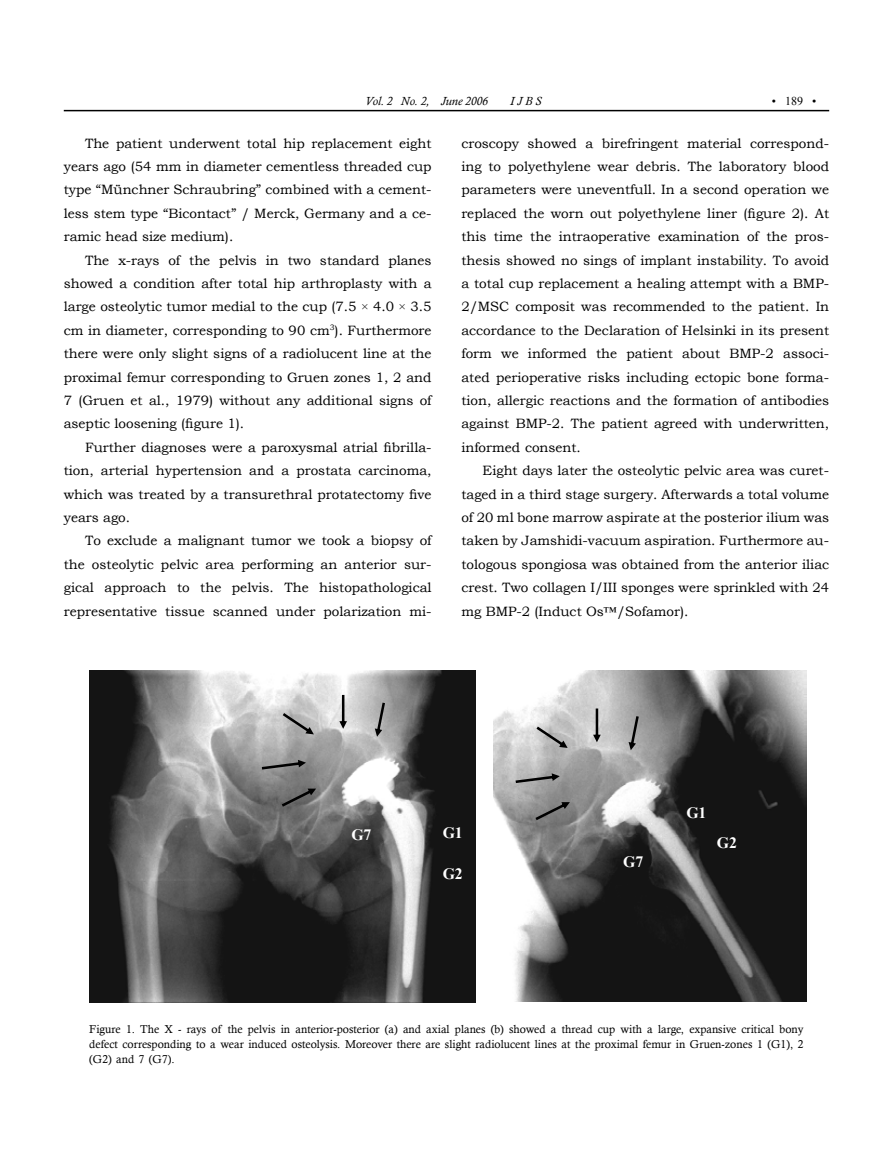
<style>
.page{position:relative;width:893px;height:1153px;background:#fff}
.page>*{position:absolute;margin:0;border:0;box-sizing:border-box;transform-origin:0 0}
.t1{font:700 15.75px "Times New Roman";color:#fff}
.t2{font:13.5px/23.4px "Bookman Old Style";color:#000;text-align:justify}
.t3{font:italic 12px "Calisto";color:#000}
.t4{font:12px "Times New Roman";color:#000}
.t5{font:11.4px/15px "Calisto";color:#000;text-align:justify}
.s1{font-family:"Times New Roman"}
</style>
<div class="page">
<hr style="left:64px;top:110px;width:765px;height:1px;background:#000">
<img style="left:493px;top:671px;width:313px;height:330px">
<img style="left:90px;top:670px;width:385px;height:332px">
<svg style="left:283px;top:713px;width:31px;height:21px"></svg>
<svg style="left:262px;top:759px;width:44px;height:10px"></svg>
<svg style="left:339px;top:694px;width:8px;height:34px"></svg>
<svg style="left:375px;top:702px;width:10px;height:34px"></svg>
<svg style="left:282px;top:788px;width:34px;height:18px"></svg>
<svg style="left:536px;top:726px;width:32px;height:21px"></svg>
<svg style="left:516px;top:773px;width:44px;height:10px"></svg>
<svg style="left:593px;top:708px;width:8px;height:34px"></svg>
<svg style="left:629px;top:716px;width:10px;height:34px"></svg>
<svg style="left:535px;top:802px;width:35px;height:18px"></svg>
<p class="t3" style="left:365px;top:94px;width:124px">Vol. 2 No. 2, June 2006</p>
<p class="t3" style="left:510px;top:94px;width:33px">I J B S</p>
<p class="t4" style="left:772px;top:92px;width:46px">• 189 •</p>
<p class="t2" style="left:64px;top:131px;width:369px;text-indent:21px">The patient underwent total hip replacement eight years ago (54 mm in diameter cementless threaded cup type “Münchner Schraubring” combined with a cement&shy;less stem type “Bicontact” / Merck, Germany and a ce&shy;ramic head size medium).</p>
<p class="t2" style="left:64px;top:248px;width:369px;text-indent:21px">The x-rays of the pelvis in two standard planes showed a condition after total hip arthroplasty with a large osteolytic tumor medial to the cup (7.5 <span class="s1">×</span> 4.0 <span class="s1">×</span> 3.5 cm in diameter, corresponding to 90 cm<sup>3</sup>). Furthermore there were only slight signs of a radiolucent line at the proximal femur corresponding to Gruen zones 1, 2 and 7 (Gruen et al., 1979) without any additional signs of aseptic loosening (figure 1).</p>
<p class="t2" style="left:64px;top:435px;width:369px;text-indent:21px">Further diagnoses were a paroxysmal atrial fibrilla&shy;tion, arterial hypertension and a prostata carcinoma, which was treated by a transurethral protatectomy five years ago.</p>
<p class="t2" style="left:64px;top:529px;width:369px;text-indent:21px">To exclude a malignant tumor we took a biopsy of the osteolytic pelvic area performing an anterior sur&shy;gical approach to the pelvis. The histopathological representative tissue scanned under polarization mi-</p>
<p class="t2" style="left:461px;top:131px;width:369px">croscopy showed a birefringent material correspond&shy;ing to polyethylene wear debris. The laboratory blood parameters were uneventfull. In a second operation we replaced the worn out polyethylene liner (figure 2). At this time the intraoperative examination of the pros&shy;thesis showed no sings of implant instability. To avoid a total cup replacement a healing attempt with a BMP-2/MSC composit was recommended to the patient. In accordance to the Declaration of Helsinki in its present form we informed the patient about BMP-2 associ&shy;ated perioperative risks including ectopic bone forma&shy;tion, allergic reactions and the formation of antibodies against BMP-2. The patient agreed with underwritten, informed consent.</p>
<p class="t2" style="left:461px;top:459px;width:369px;text-indent:21px">Eight days later the osteolytic pelvic area was curet&shy;taged in a third stage surgery. Afterwards a total volume of 20 ml bone marrow aspirate at the posterior ilium was taken by Jamshidi-vacuum aspiration. Furthermore au&shy;tologous spongiosa was obtained from the anterior iliac crest. Two collagen I/III sponges were sprinkled with 24 mg BMP-2 (Induct Os™/Sofamor).</p>
<p class="t1" style="left:351px;top:824px;width:22px">G7</p>
<p class="t1" style="left:443px;top:822px;width:22px">G1</p>
<p class="t1" style="left:443px;top:862px;width:22px">G2</p>
<p class="t1" style="left:623px;top:851px;width:22px">G7</p>
<p class="t1" style="left:686px;top:801px;width:22px">G1</p>
<p class="t1" style="left:717px;top:832px;width:22px">G2</p>
<p class="t5" style="left:89px;top:1021px;width:716px">Figure 1. The X - rays of the pelvis in anterior-posterior (a) and axial planes (b) showed a thread cup with a large, expansive critical bony defect corresponding to a wear induced osteolysis. Moreover there are slight radiolucent lines at the proximal femur in Gruen-zones 1 (G1), 2 (G2) and 7 (G7).</p>
</div>
